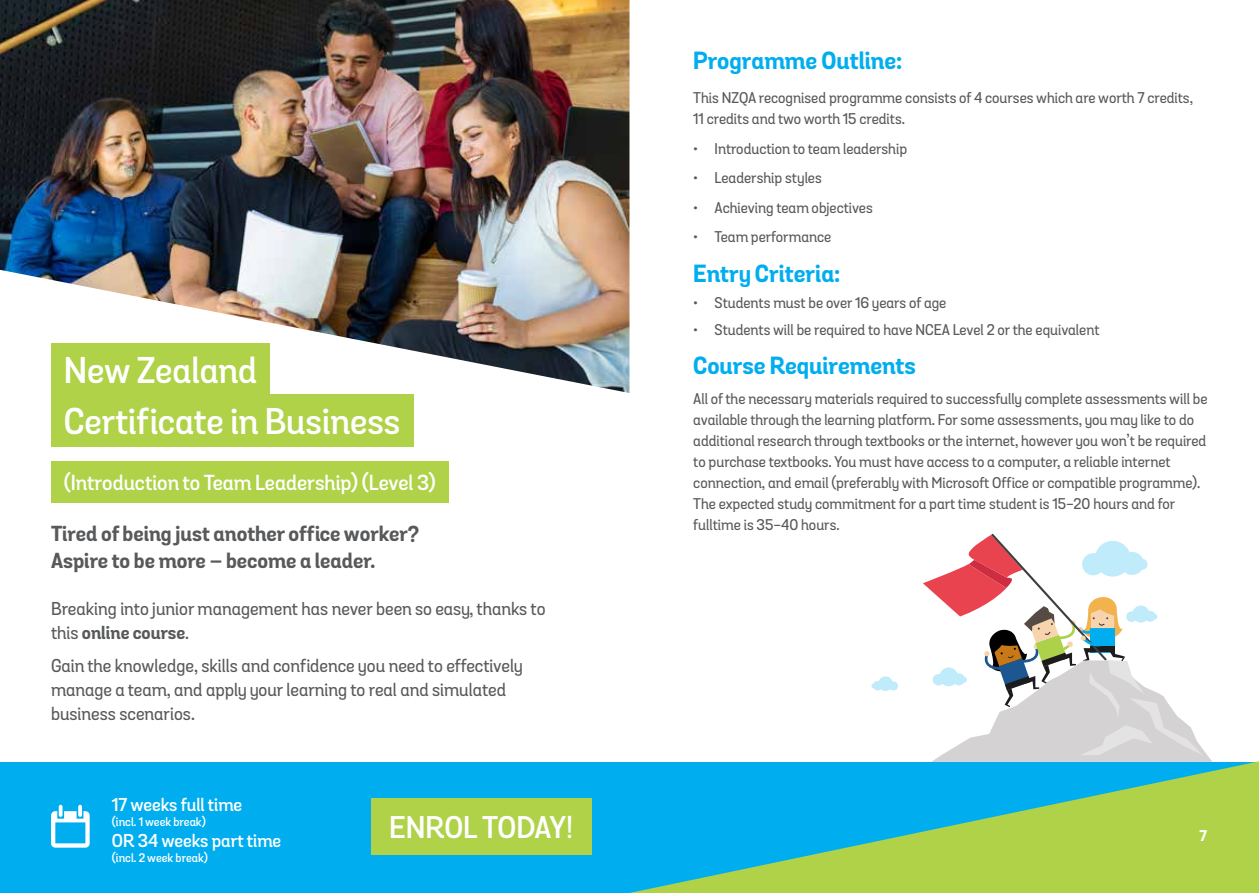
<style>
.page{position:relative;width:1259px;height:893px;background:#fff}
.page>*{position:absolute;margin:0;border:0;box-sizing:border-box;transform-origin:0 0}
.t1{font:600 36px/51px "Grota Sans Alt";color:#fff}
.t2{font:600 30.3px "Grota Sans Alt";color:#fff}
.t3{font:700 24px "Grota Sans Alt";color:#00aeef}
.t4{font:700 21px/27px "Grota Sans Alt";color:#58595b}
.t5{font:600 21px "Grota Sans Alt";color:#fff}
.t6{font:500 18px/24px "Grota Sans Alt";color:#58595b}
.t7{font:600 18px "Grota Sans Alt";color:#fff}
.t8{font:500 15px/21px "Grota Sans Alt";color:#58595b}
.t9{font:700 15px "Grota Sans Alt";color:#fff}
.t10{font:600 12px "Grota Sans Alt";color:#fff}
.s1{font-weight:700}
</style>
<div class="page">
<div style="left:0;top:762px;width:1259px;height:131px;background:#00aeef"></div>
<svg style="left:591px;top:761px;width:668px;height:132px"></svg>
<div style="left:371px;top:798px;width:220px;height:57px;background:#afd248"></div>
<img style="left:0;top:0;width:629px;height:393px">
<div style="left:51px;top:461px;width:397px;height:41px;background:#afd248"></div>
<div style="left:51px;top:343px;width:219px;height:53px;background:#afd248"></div>
<div style="left:51px;top:394px;width:362px;height:53px;background:#afd248"></div>
<svg style="left:923px;top:534px;width:289px;height:228px"></svg>
<svg style="left:871px;top:676px;width:27px;height:15px"></svg>
<svg style="left:51px;top:805px;width:39px;height:43px"></svg>
<h1 class="t1" style="left:64px;top:347px;width:338px">New Zealand<br>Certificate in Business</h1>
<h3 class="t5" style="left:64px;top:469px;width:373px">(Introduction to Team Leadership) (Level 3)</h3>
<h3 class="t4" style="left:51px;top:521px;width:369px">Tired of being just another office worker?<br>Aspire to be more – become a leader.</h3>
<p class="t6" style="left:51px;top:597px;width:496px">Breaking into junior management has never been so easy, thanks to this <span class="s1">online course</span>.</p>
<p class="t6" style="left:51px;top:654px;width:473px">Gain the knowledge, skills and confidence you need to effectively manage a team, and apply your learning to real and simulated business scenarios.</p>
<p class="t7" style="left:112px;top:794px;width:132px">17 weeks full time</p>
<p class="t10" style="left:112px;top:814px;width:96px">(incl. 1 week break)</p>
<p class="t7" style="left:112px;top:830px;width:171px">OR 34 weeks part time</p>
<p class="t10" style="left:112px;top:850px;width:98px">(incl. 2 week break)</p>
<h2 class="t2" style="left:389px;top:808px;width:185px">ENROL TODAY!</h2>
<h3 class="t3" style="left:693px;top:46px;width:211px">Programme Outline:</h3>
<p class="t8" style="left:693px;top:87px;width:501px;line-height:21.6px">This NZQA recognised programme consists of 4 courses which are worth 7 credits,<br>11 credits and two worth 15 credits.</p>
<p class="t8" style="left:693px;top:139px;width:215px">• Introduction to team leadership</p>
<p class="t8" style="left:693px;top:168px;width:130px">• Leadership styles</p>
<p class="t8" style="left:693px;top:198px;width:181px">• Achieving team objectives</p>
<p class="t8" style="left:693px;top:227px;width:140px">• Team performance</p>
<h3 class="t3" style="left:693px;top:258px;width:149px">Entry Criteria:</h3>
<p class="t8" style="left:693px;top:293px;width:255px">• Students must be over 16 years of age</p>
<p class="t8" style="left:693px;top:319px;width:408px">• Students will be required to have NCEA Level 2 or the equivalent</p>
<h3 class="t3" style="left:693px;top:351px;width:224px">Course Requirements</h3>
<p class="t8" style="left:693px;top:388px;width:516px">All of the necessary materials required to successfully complete assessments will be available through the learning platform. For some assessments, you may like to do additional research through textbooks or the internet, however you won’t be required to purchase textbooks. You must have access to a computer, a reliable internet connection, and email (preferably with Microsoft Office or compatible programme).<br>The expected study commitment for a part time student is 15-20 hours and for fulltime is 35-40 hours.</p>
<p class="t9" style="left:1199px;top:827px;width:9px">7</p>
</div>
